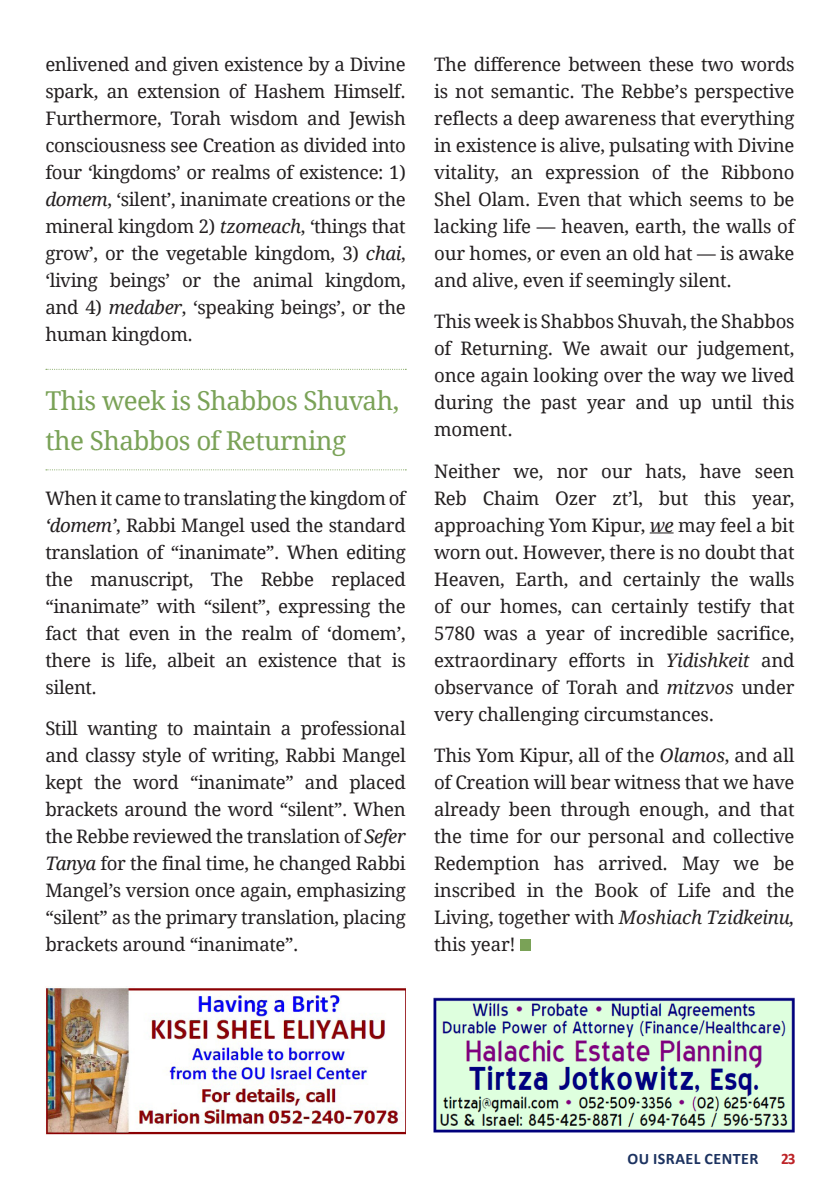
<style>
.page{position:relative;width:840px;height:1191px;background:#fff}
.page>*{position:absolute;margin:0;border:0;box-sizing:border-box;transform-origin:0 0}
.new_pullouts{font:26px/40px "Droid Serif";letter-spacing:-.02em;color:#7aa257}
.MAIN_TEXT{font:18.6px/27px "Droid Serif";letter-spacing:-.02em;color:#231f20;text-align:justify}
.t1{font:700 16px "Calibri";letter-spacing:.03em;color:#1c3260}
.t2{font:700 16px "Calibri";color:#bd2327;scale:.95 1}
.s1{font-style:italic}
</style>
<div class="page">
<svg style="left:46px;top:369px;width:360px;height:1px"></svg>
<svg style="left:46px;top:469px;width:360px;height:1px"></svg>
<svg style="left:649px;top:532px;width:24px;height:1px"></svg>
<div style="left:520px;top:939px;width:11px;height:12px;background:#7aa257"></div>
<img style="left:433px;top:997px;width:362px;height:136px">
<img style="left:45px;top:986px;width:360px;height:148px">
<p class="MAIN_TEXT" style="left:45px;top:51px;width:362px">enlivened and given existence by a Divine spark, an extension of Hashem Himself.<br>Furthermore, Torah wisdom and Jewish consciousness see Creation as divided into four ‘kingdoms’ or realms of existence: 1) <span class="s1">domem</span>, ‘silent’, inanimate creations or the mineral kingdom 2) <span class="s1">tzomeach</span>, ‘things that grow’, or the vegetable kingdom, 3) <span class="s1">chai</span>, ‘living beings’ or the animal kingdom, and 4) <span class="s1">medaber</span>, ‘speaking beings’, or the human kingdom.</p>
<p class="new_pullouts" style="left:45px;top:380px;width:355px">This week is Shabbos Shuvah, the Shabbos of Returning</p>
<p class="MAIN_TEXT" style="left:45px;top:485px;width:362px">When it came to translating the kingdom of <span class="s1">‘domem’</span>, Rabbi Mangel used the standard translation of “inanimate”. When editing the manuscript, The Rebbe replaced “inanimate” with “silent”, expressing the fact that even in the realm of ‘domem’, there is life, albeit an existence that is silent.</p>
<p class="MAIN_TEXT" style="left:45px;top:715px;width:362px">Still wanting to maintain a professional and classy style of writing, Rabbi Mangel kept the word “inanimate” and placed brackets around the word “silent”. When the Rebbe reviewed the translation of <span class="s1">Sefer Tanya</span> for the final time, he changed Rabbi Mangel’s version once again, emphasizing “silent” as the primary translation, placing brackets around “inanimate”.</p>
<p class="MAIN_TEXT" style="left:434px;top:51px;width:362px">The difference between these two words is not semantic. The Rebbe’s perspective reflects a deep awareness that everything in existence is alive, pulsating with Divine vitality, an expression of the Ribbono Shel Olam. Even that which seems to be lacking life — heaven, earth, the walls of our homes, or even an old hat — is awake and alive, even if seemingly silent.</p>
<p class="MAIN_TEXT" style="left:434px;top:308px;width:362px">This week is Shabbos Shuvah, the Shabbos of Returning. We await our judgement, once again looking over the way we lived during the past year and up until this moment.</p>
<p class="MAIN_TEXT" style="left:434px;top:457px;width:362px">Neither we, nor our hats, have seen Reb Chaim Ozer zt’l, but this year, approaching Yom Kipur, <span class="s1">we</span> may feel a bit worn out. However, there is no doubt that Heaven, Earth, and certainly the walls of our homes, can certainly testify that 5780 was a year of incredible sacrifice, extraordinary efforts in <span class="s1">Yidishkeit</span> and observance of Torah and <span class="s1">mitzvos</span> under very challenging circumstances.</p>
<p class="MAIN_TEXT" style="left:434px;top:742px;width:362px">This Yom Kipur, all of the <span class="s1">Olamos</span>, and all of Creation will bear witness that we have already been through enough, and that the time for our personal and collective Redemption has arrived. May we be inscribed in the Book of Life and the Living, together with <span class="s1">Moshiach Tzidkeinu, </span>this year!</p>
<p class="t1" style="left:627px;top:1147px;width:132px">OU ISRAEL CENTER</p>
<p class="t2" style="left:780px;top:1147px;width:17px">23</p>
</div>
